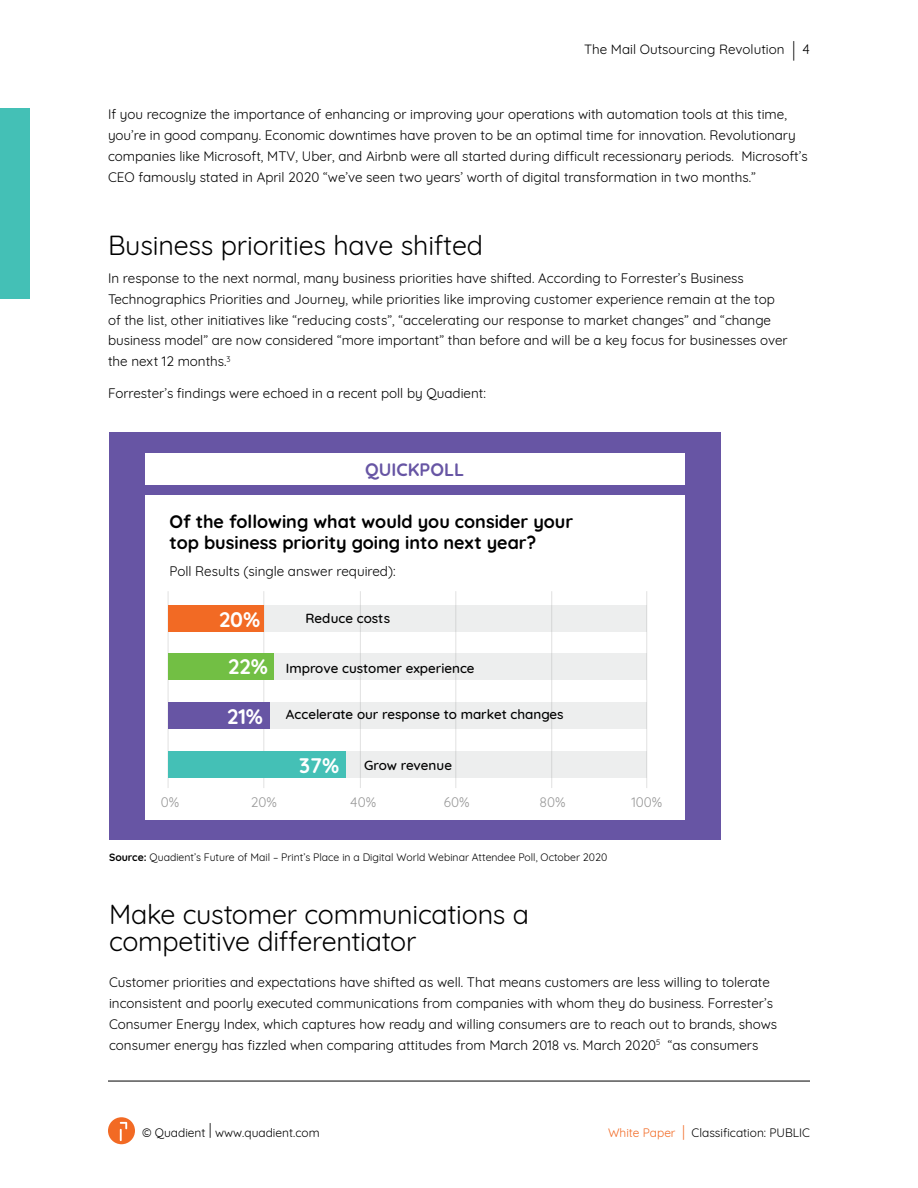
<style>
.page{position:relative;width:918px;height:1188px;background:#fff}
.page>*{position:absolute;margin:0;border:0;box-sizing:border-box;transform-origin:0 0}
.t1{font:26.85px/27px "Quicksand";letter-spacing:-.005em;color:#000}
.t2{font:700 21px "Quicksand";color:#fff}
.t3{font:700 18px/20.9px "Quicksand";color:#000}
.t4{font:700 18px "Quicksand";color:#6755a4}
.t5{font:13.5px/21px "Quicksand";color:#000}
.t6{font:500 13.5px "Quicksand";color:#000}
.t7{font:13.5px "Quicksand";color:#000}
.t8{font:13.5px "Quicksand";color:#999}
.t9{font:12px "Quicksand";color:#000}
.t10{font:10.5px "Quicksand";color:#000}
.s1{font-size:20.1px}
.s2{font-style:inherit}
.s3{font-weight:700;font-size:21px;color:#fff}
.s4{font-weight:700}
.s5{font-size:21px}
.s6{color:#f26a24}
.s7{font-size:20.85px;color:#f26a24}
</style>
<div class="page">
<svg style="left:108px;top:1117px;width:27px;height:27px"></svg>
<hr style="left:108px;top:1081px;width:702px;height:1px;background:#000">
<div style="left:0;top:108px;width:29px;height:190px;background:#44c0b6"></div>
<div style="left:109px;top:432px;width:611px;height:408px;background:#6755a4"></div>
<div style="left:145px;top:453px;width:540px;height:32px;background:#fff"></div>
<div style="left:145px;top:495px;width:540px;height:325px;background:#fff"></div>
<div style="left:168px;top:605px;width:479px;height:27px;background:#edeeee"></div>
<div style="left:168px;top:654px;width:479px;height:26px;background:#edeeee"></div>
<div style="left:168px;top:703px;width:479px;height:26px;background:#edeeee"></div>
<div style="left:168px;top:752px;width:479px;height:26px;background:#edeeee"></div>
<hr style="left:168px;top:591px;width:1px;height:197px;background:#999">
<hr style="left:263px;top:591px;width:1px;height:197px;background:#999">
<hr style="left:360px;top:591px;width:1px;height:197px;background:#999">
<hr style="left:455px;top:591px;width:1px;height:197px;background:#999">
<hr style="left:551px;top:591px;width:1px;height:197px;background:#999">
<hr style="left:646px;top:591px;width:1px;height:197px;background:#999">
<div style="left:168px;top:605px;width:95px;height:27px;background:#f26a24"></div>
<div style="left:168px;top:654px;width:106px;height:26px;background:#72bf44"></div>
<div style="left:168px;top:703px;width:102px;height:26px;background:#6755a4"></div>
<div style="left:168px;top:752px;width:178px;height:26px;background:#44c0b6"></div>
<p class="t7" style="left:584px;top:39px;width:227px">The Mail Outsourcing Revolution <span class="s1">|</span> <span class="s2">4</span></p>
<p class="t5" style="left:108px;top:103px;width:701px">If you recognize the importance of enhancing or improving your operations with automation tools at this time, you’re in good company. Economic downtimes have proven to be an optimal time for innovation. Revolutionary companies like Microsoft, MTV, Uber, and Airbnb were all started during difficult recessionary periods. Microsoft’s CEO famously stated in April 2020 “we’ve seen two years’ worth of digital transformation in two months.”</p>
<h1 class="t1" style="left:108px;top:229px;width:377px">Business priorities have shifted</h1>
<p class="t5" style="left:108px;top:266px;width:681px">In response to the next normal, many business priorities have shifted. According to Forrester’s Business Technographics Priorities and Journey, while priorities like improving customer experience remain at the top of the list, other initiatives like “reducing costs”, “accelerating our response to market changes” and “change business model” are now considered “more important” than before and will be a key focus for businesses over the next 12 months.<sup>3</sup></p>
<p class="t5" style="left:108px;top:381px;width:379px">Forrester’s findings were echoed in a recent poll by Quadient:</p>
<h3 class="t4" style="left:365px;top:455px;width:101px">QUICKPOLL</h3>
<h3 class="t3" style="left:170px;top:510px;width:405px">Of the following what would you consider your top business priority going into next year?</h3>
<p class="t5" style="left:170px;top:560px;width:228px">Poll Results (single answer required):</p>
<h2 class="t2" style="left:219px;top:602px;width:43px">20%</h2>
<h2 class="t2" style="left:228px;top:649px;width:41px">22%</h2>
<h2 class="t2" style="left:227px;top:700px;width:38px">21%</h2>
<p class="t6" style="left:306px;top:607px;width:86px">Reduce costs</p>
<p class="t6" style="left:286px;top:657px;width:190px">Improve customer experience</p>
<p class="t6" style="left:286px;top:703px;width:279px">Accelerate our response to market changes</p>
<p class="t6" style="left:299px;top:754px;width:154px"><span class="s3">37%</span> Grow revenue</p>
<p class="t8" style="left:161px;top:791px;width:20px">0%</p>
<p class="t8" style="left:251px;top:791px;width:28px">20%</p>
<p class="t8" style="left:350px;top:791px;width:28px">40%</p>
<p class="t8" style="left:444px;top:791px;width:27px">60%</p>
<p class="t8" style="left:539px;top:791px;width:28px">80%</p>
<p class="t8" style="left:631px;top:791px;width:33px">100%</p>
<p class="t10" style="left:109px;top:849px;width:500px"><span class="s4">Source:</span> Quadient’s Future of Mail – Print’s Place in a Digital World Webinar Attendee Poll, October 2020</p>
<h1 class="t1" style="left:109px;top:898px;width:421px">Make customer communications a competitive differentiator</h1>
<p class="t5" style="left:109px;top:970px;width:669px">Customer priorities and expectations have shifted as well. That means customers are less willing to tolerate inconsistent and poorly executed communications from companies with whom they do business. Forrester’s Consumer Energy Index, which captures how ready and willing consumers are to reach out to brands, shows consumer energy has fizzled when comparing attitudes from March 2018 vs. March 2020<sup>5</sup> “as consumers</p>
<p class="t9" style="left:142px;top:1123px;width:179px">© Quadient <span class="s5">I</span> www.quadient.com</p>
<p class="t9" style="left:608px;top:1123px;width:203px"><span class="s6">White Paper</span> <span class="s7">I</span> Classification: PUBLIC</p>
</div>
